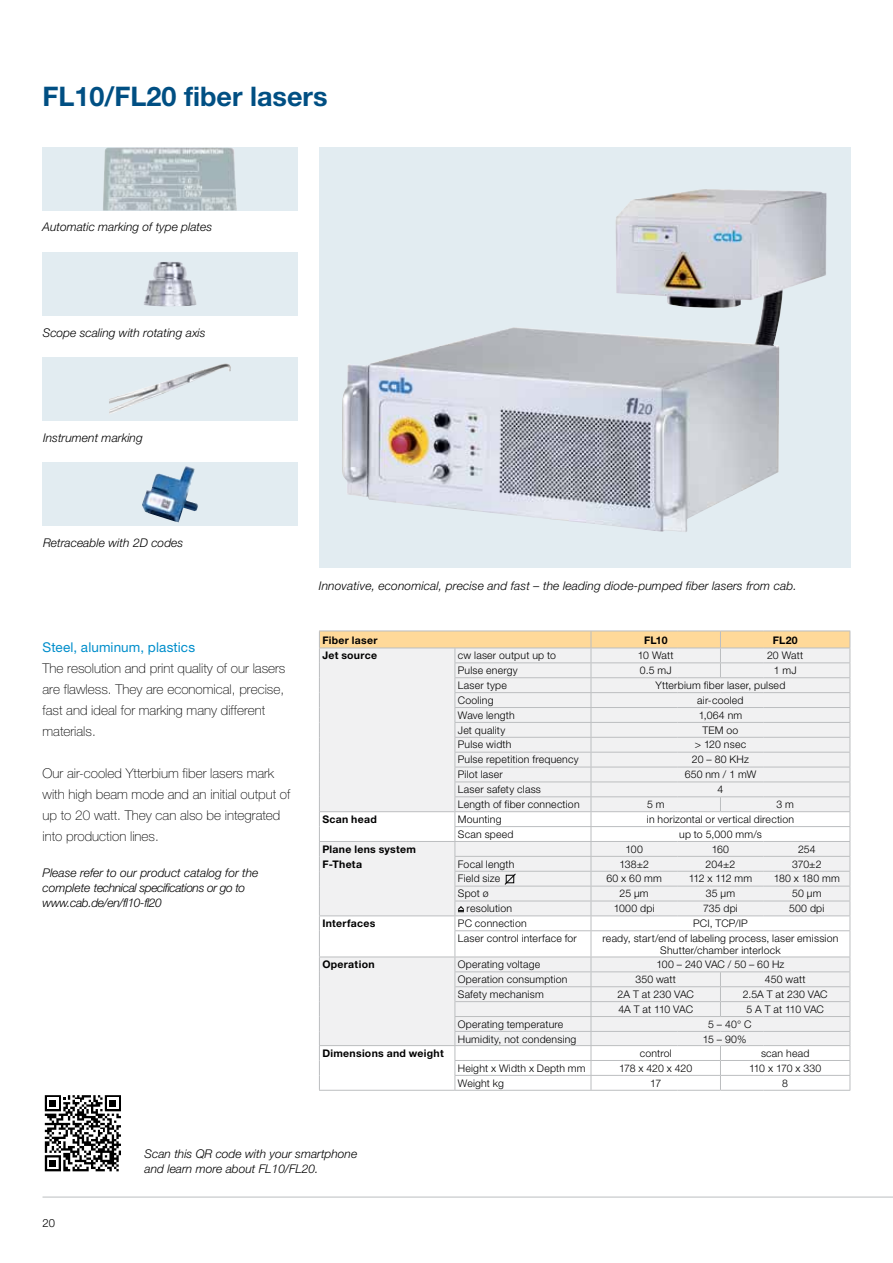
<style>
.page{position:relative;width:893px;height:1263px;background:#fff}
.page>*{position:absolute;margin:0;border:0;box-sizing:border-box;transform-origin:0 0}
.t1{font:700 27px "Helvetica Neue";color:#004f83}
.t2{font:100 13.5px/21px "Helvetica Neue";color:#000}
.t3{font:13.5px "Helvetica Neue";letter-spacing:.01em;color:#008ecb}
.t4{font:italic 300 12px/15px "Helvetica Neue";color:#000}
.t5{font:italic 300 12px/15px "Helvetica Neue";letter-spacing:-.03em;color:#000}
.t6{font:300 11.25px "Helvetica Neue";color:#000}
.t7{font:300 10.5px/12px "Helvetica Neue";letter-spacing:.02em;color:#000;text-align:center}
.t8{font:700 10.5px/15px "Helvetica Neue";letter-spacing:.025em;color:#000}
.t9{font:300 10.5px "Helvetica Neue";color:#000}
.t10{font:300 10.5px "Helvetica Neue";letter-spacing:-.02em;color:#000}
.t11{font:300 10.5px "Helvetica Neue";letter-spacing:-.01em;color:#000}
.t12{font:300 10.5px "Helvetica Neue";letter-spacing:-.03em;color:#000}
</style>
<div class="page">
<hr style="left:43px;top:1197px;width:850px;height:1px;background:#bcbec0">
<div style="left:319px;top:148px;width:531px;height:420px;background:#e2ecf1"></div>
<img style="left:342px;top:191px;width:485px;height:341px">
<div style="left:43px;top:358px;width:255px;height:63px;background:#e2ecf1"></div>
<img style="left:109px;top:363px;width:122px;height:51px">
<div style="left:43px;top:253px;width:255px;height:63px;background:#e2ecf1"></div>
<img style="left:144px;top:262px;width:53px;height:44px">
<div style="left:43px;top:148px;width:255px;height:63px;background:#e2ecf1"></div>
<img style="left:103px;top:148px;width:134px;height:63px">
<div style="left:43px;top:463px;width:255px;height:63px;background:#e2ecf1"></div>
<img style="left:142px;top:466px;width:56px;height:56px">
<hr style="left:591px;top:1090px;width:86px;height:1px;background:#bcbec0">
<hr style="left:677px;top:1090px;width:43px;height:1px;background:#bcbec0">
<hr style="left:720px;top:1090px;width:44px;height:1px;background:#bcbec0">
<hr style="left:764px;top:1090px;width:86px;height:1px;background:#bcbec0">
<hr style="left:319px;top:1090px;width:136px;height:1px;background:#bcbec0">
<hr style="left:455px;top:1090px;width:136px;height:1px;background:#bcbec0">
<svg style="left:319px;top:631px;width:532px;height:459px"></svg>
<svg style="left:44px;top:1095px;width:75px;height:77px"></svg>
<svg style="left:45px;top:1095px;width:76px;height:76px"></svg>
<h1 class="t1" style="left:43px;top:79px;width:287px">FL10/FL20 fiber lasers</h1>
<p class="t4" style="left:43px;top:220px;width:171px">Automatic marking of type plates</p>
<p class="t4" style="left:43px;top:325px;width:164px">Scope scaling with rotating axis</p>
<p class="t4" style="left:43px;top:430px;width:101px">Instrument marking</p>
<p class="t4" style="left:43px;top:535px;width:142px">Retraceable with 2D codes</p>
<p class="t3" style="left:43px;top:639px;width:154px">Steel, aluminum, plastics</p>
<p class="t2" style="left:43px;top:657px;width:244px">The resolution and print quality of our lasers are flawless. They are economical, precise, fast and ideal for marking many different materials.</p>
<p class="t2" style="left:43px;top:762px;width:249px">Our air-cooled Ytterbium fiber lasers mark with high beam mode and an initial output of up to 20 watt. They can also be integrated into production lines.</p>
<p class="t5" style="left:43px;top:865px;width:217px">Please refer to our product catalog for the complete technical specifications or go to www.cab.de/en/fl10-fl20</p>
<p class="t4" style="left:319px;top:578px;width:479px">Innovative, economical, precise and fast – the leading diode-pumped fiber lasers from cab.</p>
<p class="t8" style="left:322px;top:632px;width:57px">Fiber laser</p>
<p class="t8" style="left:644px;top:632px;width:25px">FL10</p>
<p class="t8" style="left:773px;top:632px;width:27px">FL20</p>
<p class="t8" style="left:322px;top:648px;width:56px">Jet source</p>
<p class="t7" style="left:458px;top:649px;width:100px">cw laser output up to</p>
<p class="t7" style="left:638px;top:649px;width:37px">10 Watt</p>
<p class="t7" style="left:767px;top:649px;width:38px">20 Watt</p>
<p class="t7" style="left:458px;top:664px;width:61px">Pulse energy</p>
<p class="t7" style="left:640px;top:664px;width:33px">0.5 mJ</p>
<p class="t7" style="left:774px;top:664px;width:24px">1 mJ</p>
<p class="t7" style="left:458px;top:679px;width:51px">Laser type</p>
<p class="t7" style="left:656px;top:679px;width:131px">Ytterbium fiber laser, pulsed</p>
<p class="t7" style="left:458px;top:694px;width:37px">Cooling</p>
<p class="t7" style="left:697px;top:694px;width:48px">air-cooled</p>
<p class="t7" style="left:458px;top:709px;width:58px">Wave length</p>
<p class="t7" style="left:699px;top:709px;width:45px">1,064 nm</p>
<p class="t7" style="left:458px;top:724px;width:49px">Jet quality</p>
<p class="t7" style="left:702px;top:724px;width:37px">TEM oo</p>
<p class="t7" style="left:458px;top:738px;width:55px">Pulse width</p>
<p class="t7" style="left:695px;top:738px;width:53px">&gt; 120 nsec</p>
<p class="t7" style="left:458px;top:753px;width:122px">Pulse repetition frequency</p>
<p class="t7" style="left:692px;top:753px;width:59px">20 – 80 KHz</p>
<p class="t7" style="left:458px;top:768px;width:46px">Pilot laser</p>
<p class="t7" style="left:685px;top:768px;width:73px">650 nm / 1 mW</p>
<p class="t7" style="left:458px;top:783px;width:85px">Laser safety class</p>
<p class="t7" style="left:718px;top:783px;width:7px">4</p>
<p class="t7" style="left:458px;top:798px;width:123px">Length of fiber connection</p>
<p class="t7" style="left:647px;top:798px;width:19px">5 m</p>
<p class="t7" style="left:776px;top:798px;width:19px">3 m</p>
<p class="t8" style="left:322px;top:811px;width:56px">Scan head</p>
<p class="t7" style="left:458px;top:813px;width:45px">Mounting</p>
<p class="t7" style="left:647px;top:813px;width:149px">in horizontal or vertical direction</p>
<p class="t7" style="left:458px;top:828px;width:57px">Scan speed</p>
<p class="t7" style="left:679px;top:828px;width:84px">up to 5,000 mm/s</p>
<p class="t8" style="left:322px;top:841px;width:95px">Plane lens system<br>F-Theta</p>
<p class="t7" style="left:625px;top:843px;width:19px">100</p>
<p class="t7" style="left:712px;top:843px;width:19px">160</p>
<p class="t7" style="left:798px;top:843px;width:19px">254</p>
<p class="t7" style="left:458px;top:857px;width:58px">Focal length</p>
<p class="t7" style="left:619px;top:857px;width:31px">138±2</p>
<p class="t7" style="left:705px;top:857px;width:31px">204±2</p>
<p class="t7" style="left:792px;top:857px;width:31px">370±2</p>
<p class="t7" style="left:458px;top:872px;width:44px">Field size</p>
<p class="t7" style="left:606px;top:872px;width:57px">60 x 60 mm</p>
<p class="t7" style="left:689px;top:872px;width:65px">112 x 112 mm</p>
<p class="t7" style="left:774px;top:872px;width:68px">180 x 180 mm</p>
<p class="t7" style="left:458px;top:887px;width:32px">Spot ø</p>
<p class="t7" style="left:620px;top:887px;width:31px">25 µm</p>
<p class="t7" style="left:706px;top:887px;width:31px">35 µm</p>
<p class="t7" style="left:792px;top:887px;width:31px">50 µm</p>
<p class="t7" style="left:467px;top:902px;width:47px">resolution</p>
<p class="t7" style="left:614px;top:902px;width:42px">1000 dpi</p>
<p class="t7" style="left:703px;top:902px;width:36px">735 dpi</p>
<p class="t7" style="left:789px;top:902px;width:37px">500 dpi</p>
<p class="t8" style="left:322px;top:915px;width:55px">Interfaces</p>
<p class="t7" style="left:458px;top:917px;width:70px">PC connection</p>
<p class="t7" style="left:693px;top:917px;width:56px">PCI, TCP/IP</p>
<p class="t7" style="left:458px;top:932px;width:120px">Laser control interface for</p>
<p class="t7" style="left:602px;top:932px;width:237px">ready, start/end of labeling process, laser emission<br>Shutter/chamber interlock</p>
<p class="t8" style="left:322px;top:957px;width:54px">Operation</p>
<p class="t7" style="left:458px;top:958px;width:84px">Operating voltage</p>
<p class="t7" style="left:656px;top:958px;width:130px">100 – 240 VAC / 50 – 60 Hz</p>
<p class="t7" style="left:458px;top:973px;width:111px">Operation consumption</p>
<p class="t7" style="left:635px;top:973px;width:42px">350 watt</p>
<p class="t7" style="left:765px;top:973px;width:42px">450 watt</p>
<p class="t7" style="left:458px;top:988px;width:87px">Safety mechanism</p>
<p class="t7" style="left:617px;top:988px;width:78px">2A T at 230 VAC</p>
<p class="t9" style="left:743px;top:988px;width:86px">2.5A T at 230 VAC</p>
<p class="t10" style="left:618px;top:1003px;width:76px">4A T at 110 VAC</p>
<p class="t7" style="left:746px;top:1003px;width:79px">5 A T at 110 VAC</p>
<p class="t7" style="left:458px;top:1018px;width:107px">Operating temperature</p>
<p class="t7" style="left:708px;top:1018px;width:45px">5 – 40° C</p>
<p class="t7" style="left:458px;top:1032px;width:120px">Humidity, not condensing</p>
<p class="t7" style="left:703px;top:1032px;width:45px">15 – 90%</p>
<p class="t8" style="left:322px;top:1045px;width:123px">Dimensions and weight</p>
<p class="t7" style="left:640px;top:1047px;width:34px">control</p>
<p class="t7" style="left:761px;top:1047px;width:50px">scan head</p>
<p class="t7" style="left:458px;top:1062px;width:129px">Height x Width x Depth mm</p>
<p class="t11" style="left:619px;top:1061px;width:75px">178 x 420 x 420</p>
<p class="t12" style="left:749px;top:1061px;width:74px">110 x 170 x 330</p>
<p class="t7" style="left:458px;top:1076px;width:48px">Weight kg</p>
<p class="t7" style="left:650px;top:1076px;width:12px">17</p>
<p class="t7" style="left:782px;top:1076px;width:7px">8</p>
<p class="t6" style="left:43px;top:1216px;width:14px">20</p>
<p class="t4" style="left:145px;top:1146px;width:214px">Scan this QR code with your smartphone and learn more about FL10/FL20.</p>
</div>
